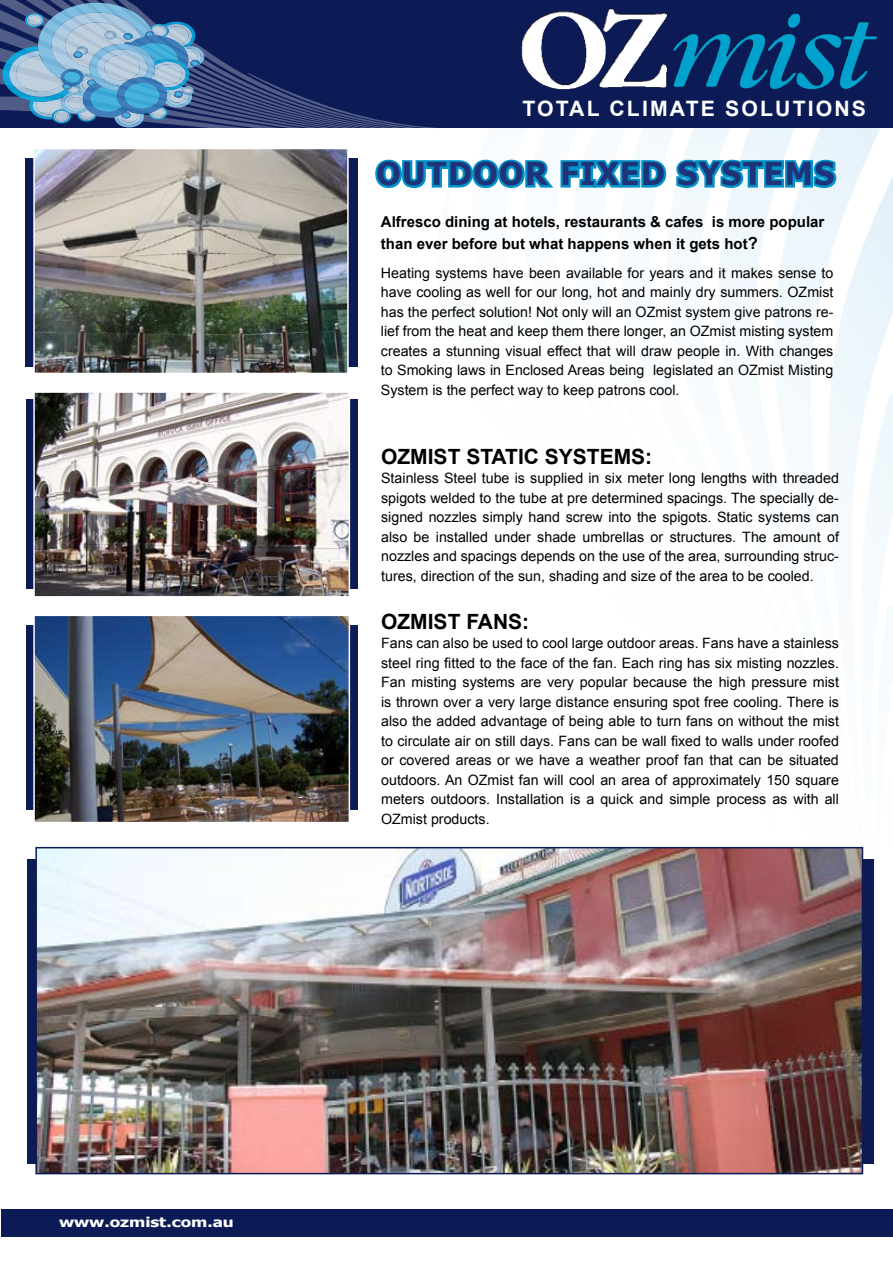
<style>
.page{position:relative;width:893px;height:1263px;background:#fff}
.page>*{position:absolute;margin:0;border:0;box-sizing:border-box;transform-origin:0 0}
.t1{font:700 31.5px "Tahoma";letter-spacing:.05em;color:#1e3378}
.t2{font:700 21.3px "Arial";letter-spacing:.1em;color:#fff}
.t3{font:700 21px "Arial";color:#000}
.t4{font:700 15px/22.5px "Arial";color:#000}
.t5{font:14.25px/19.5px "Arial";color:#000;text-align:justify}
.t6{font:700 13.5px "Tahoma";color:#fff;scale:1.26 1}
.s1{font-size:16.5px}
</style>
<div class="page">
<svg style="left:658px;top:128px;width:53px;height:719px"></svg>
<svg style="left:711px;top:128px;width:61px;height:719px"></svg>
<svg style="left:772px;top:128px;width:108px;height:719px"></svg>
<svg style="left:824px;top:176px;width:69px;height:671px"></svg>
<svg style="left:860px;top:395px;width:33px;height:653px"></svg>
<div style="left:27px;top:859px;width:846px;height:304px;background:#0c1b55"></div>
<div style="left:25px;top:158px;width:332px;height:209px;background:#0c1b55"></div>
<div style="left:26px;top:625px;width:331px;height:185px;background:#0c1b55"></div>
<div style="left:26px;top:400px;width:331px;height:189px;background:#0c1b55"></div>
<div style="left:2px;top:1209px;width:891px;height:27px;background:#0c1b55"></div>
<img style="left:38px;top:850px;width:822px;height:321px">
<div style="left:35px;top:847px;width:828px;height:327px;border:2px solid #0c1b55"></div>
<img style="left:36px;top:394px;width:311px;height:200px">
<div style="left:33px;top:391px;width:317px;height:206px;border:2px solid #fff"></div>
<img style="left:36px;top:618px;width:311px;height:202px">
<div style="left:33px;top:615px;width:317px;height:208px;border:2px solid #fff"></div>
<img style="left:36px;top:151px;width:310px;height:220px">
<div style="left:33px;top:148px;width:316px;height:226px;border:2px solid #fff"></div>
<div style="left:0;top:1px;width:893px;height:127px;background:#0c1b55"></div>
<img style="left:521px;top:8px;width:356px;height:82px">
<svg style="left:0;top:1px;width:436px;height:127px"></svg>
<svg style="left:124px;top:83px;width:36px;height:25px"></svg>
<svg style="left:375px;top:148px;width:463px;height:43px"></svg>
<h2 class="t2" style="left:522px;top:95px;width:345px">TOTAL CLIMATE SOLUTIONS</h2>
<h1 class="t1" style="left:376px;top:152px;width:460px">OUTDOOR FIXED SYSTEMS</h1>
<p class="t4" style="left:381px;top:211px;width:445px">Alfresco dining at hotels, restaurants &amp; cafes is more popular than ever before but what happens when it gets hot<span class="s1">?</span></p>
<p class="t5" style="left:381px;top:263px;width:454px">Heating systems have been available for years and it makes sense to have cooling as well for our long, hot and mainly dry summers. OZmist has the perfect solution! Not only will an OZmist system give patrons re&shy;lief from the heat and keep them there longer, an OZmist misting system creates a stunning visual effect that will draw people in. With changes to Smoking laws in Enclosed Areas being legislated an OZmist Misting System is the perfect way to keep patrons cool.</p>
<h3 class="t3" style="left:381px;top:443px;width:273px">OZMIST STATIC SYSTEMS:</h3>
<p class="t5" style="left:381px;top:469px;width:459px">Stainless Steel tube is supplied in six meter long lengths with threaded spigots welded to the tube at pre determined spacings. The specially de&shy;signed nozzles simply hand screw into the spigots. Static systems can also be installed under shade umbrellas or structures. The amount of nozzles and spacings depends on the use of the area, surrounding struc&shy;tures, direction of the sun, shading and size of the area to be cooled.</p>
<h3 class="t3" style="left:381px;top:608px;width:150px">OZMIST FANS:</h3>
<p class="t5" style="left:381px;top:634px;width:459px">Fans can also be used to cool large outdoor areas. Fans have a stainless steel ring fitted to the face of the fan. Each ring has six misting nozzles.<br>Fan misting systems are very popular because the high pressure mist is thrown over a very large distance ensuring spot free cooling. There is also the added advantage of being able to turn fans on without the mist to circulate air on still days. Fans can be wall fixed to walls under roofed or covered areas or we have a weather proof fan that can be situated outdoors. An OZmist fan will cool an area of approximately 150 square meters outdoors. Installation is a quick and simple process as with all OZmist products.</p>
<p class="t6" style="left:59px;top:1212px;width:140px">www.ozmist.com.au</p>
</div>
